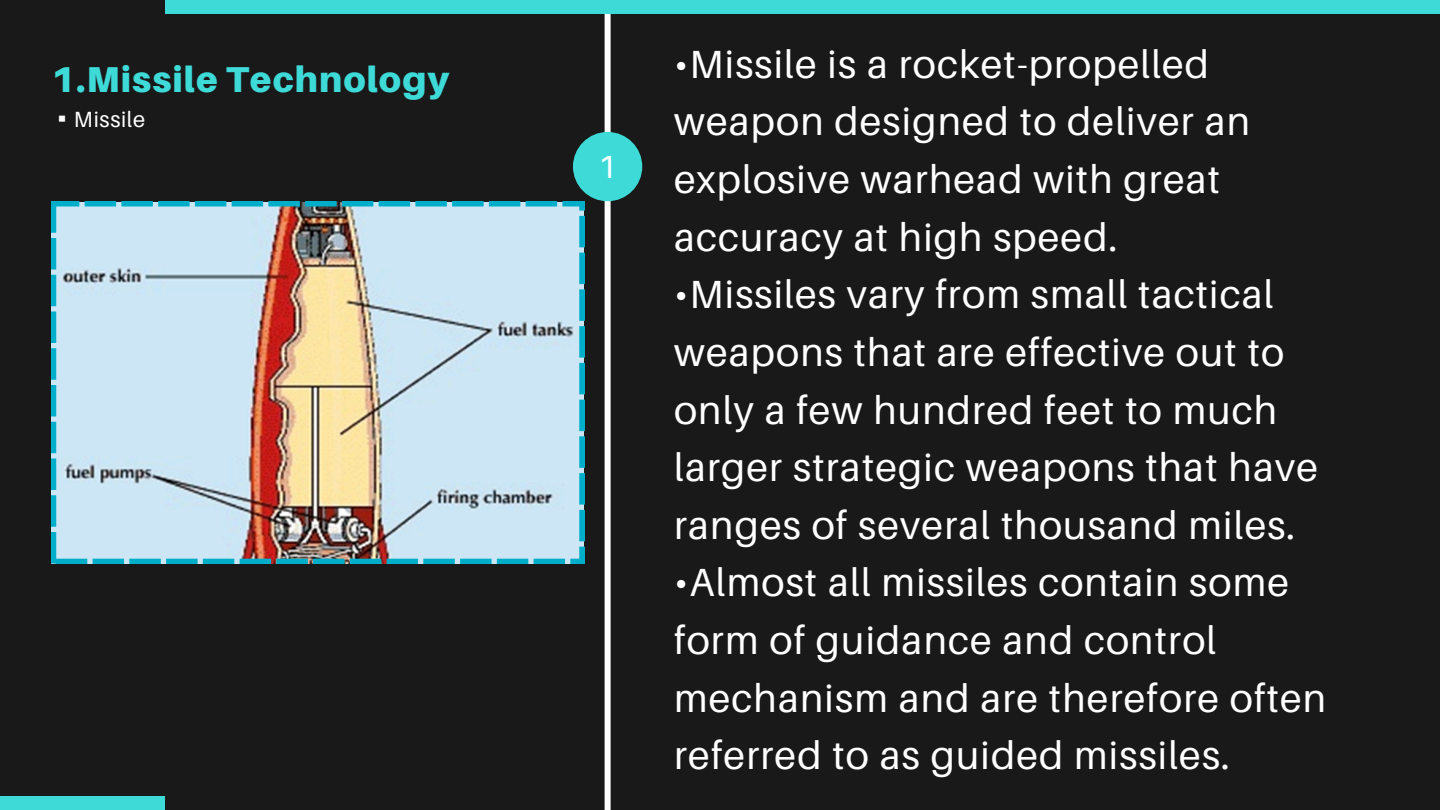
<style>
.page{position:relative;width:1440px;height:810px;background:#191919}
.page>*{position:absolute;margin:0;border:0;box-sizing:border-box;transform-origin:0 0}
.t1{font:39.3px/57.6px "Aileron";letter-spacing:.03em;color:#fff}
.t2{font:900 36px "Aileron";letter-spacing:.03em;color:#3edad8}
.t3{font:32px "Aileron";color:#fff}
.t4{font:22px "Aileron";letter-spacing:.03em;color:#fff}
.s1{font-family:"Noto Sans CJ Ksc"}
</style>
<div class="page">
<div style="left:605px;top:0;width:6px;height:810px;background:#fff"></div>
<div style="left:0;top:797px;width:165px;height:13px;background:#3edad8"></div>
<div style="left:165px;top:0;width:1275px;height:14px;background:#3edad8"></div>
<div style="left:573px;top:132px;width:69px;height:69px;background:#3edad8;border-radius:50%"></div>
<img style="left:51px;top:201px;width:533px;height:363px">
<h1 class="t2" style="left:51px;top:57px;width:400px">1.Missile Technology</h1>
<p class="t4" style="left:51px;top:106px;width:95px"><span class="s1">▪︎</span> Missile</p>
<p class="t3" style="left:598px;top:147px;width:20px">1</p>
<h2 class="t1" style="left:674px;top:34px;width:578px">•Missile is a rocket-propelled weapon designed to deliver an explosive warhead with great accuracy at high speed.</h2>
<h2 class="t1" style="left:674px;top:265px;width:645px">•Missiles vary from small tactical weapons that are effective out to only a few hundred feet to much larger strategic weapons that have ranges of several thousand miles.</h2>
<h2 class="t1" style="left:674px;top:553px;width:654px">•Almost all missiles contain some form of guidance and control mechanism and are therefore often referred to as guided missiles.</h2>
</div>
